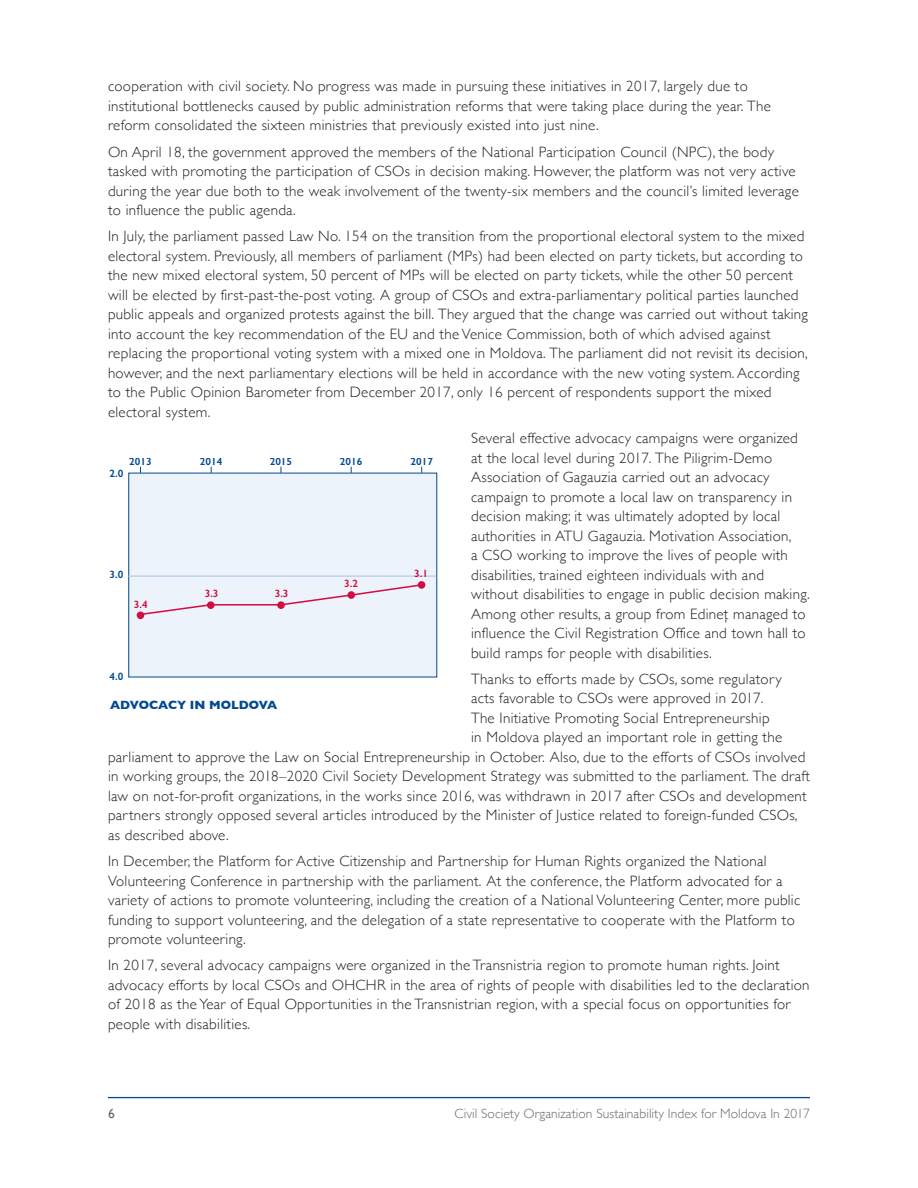
<style>
.page{position:relative;width:918px;height:1188px;background:#fff}
.page>*{position:absolute;margin:0;border:0;box-sizing:border-box;transform-origin:0 0}
.t1{font:300 15px/19.5px "Gill Sans";letter-spacing:.02em;color:#231f20}
.t2{font:300 13.5px "Gill Sans";letter-spacing:.005em;color:#69696c}
.t3{font:13.5px "Gill Sans";color:#69696c}
.t4{font:700 12.15px "Gill Sans";color:#014990}
.t5{font:600 10.65px "Gill Sans";color:#014990}
.t6{font:600 10.65px "Gill Sans";color:#d20d44}
</style>
<div class="page">
<hr style="left:108px;top:1097px;width:702px;height:1px;background:#014990">
<div style="left:129px;top:473px;width:308px;height:204px;background:#edf3fa"></div>
<hr style="left:129px;top:576px;width:307px;height:1px;background:#afcae9">
<svg style="left:139px;top:584px;width:281px;height:32px"></svg>
<div style="left:137px;top:612px;width:7px;height:7px;background:#d20d44;border-radius:50%"></div>
<div style="left:418px;top:581px;width:7px;height:8px;background:#d20d44;border-radius:50%"></div>
<div style="left:347px;top:591px;width:8px;height:8px;background:#d20d44;border-radius:50%"></div>
<div style="left:277px;top:601px;width:8px;height:8px;background:#d20d44;border-radius:50%"></div>
<div style="left:207px;top:601px;width:8px;height:8px;background:#d20d44;border-radius:50%"></div>
<p class="t1" style="left:108px;top:76px;width:664px">cooperation with civil society. No progress was made in pursuing these initiatives in 2017, largely due to institutional bottlenecks caused by public administration reforms that were taking place during the year. The reform consolidated the sixteen ministries that previously existed into just nine.</p>
<p class="t1" style="left:108px;top:141px;width:692px">On April 18, the government approved the members of the National Participation Council (NPC), the body tasked with promoting the participation of CSOs in decision making. However, the platform was not very active during the year due both to the weak involvement of the twenty-six members and the council’s limited leverage to influence the public agenda.</p>
<p class="t1" style="left:108px;top:226px;width:701px">In July, the parliament passed Law No. 154 on the transition from the proportional electoral system to the mixed electoral system. Previously, all members of parliament (MPs) had been elected on party tickets, but according to the new mixed electoral system, 50 percent of MPs will be elected on party tickets, while the other 50 percent will be elected by first-past-the-post voting. A group of CSOs and extra-parliamentary political parties launched public appeals and organized protests against the bill. They argued that the change was carried out without taking into account the key recommendation of the EU and the Venice Commission, both of which advised against replacing the proportional voting system with a mixed one in Moldova. The parliament did not revisit its decision, however, and the next parliamentary elections will be held in accordance with the new voting system. According to the Public Opinion Barometer from December 2017, only 16 percent of respondents support the mixed electoral system.</p>
<p class="t1" style="left:471px;top:428px;width:340px">Several effective advocacy campaigns were organized at the local level during 2017. The Piligrim-Demo Association of Gagauzia carried out an advocacy campaign to promote a local law on transparency in decision making; it was ultimately adopted by local authorities in ATU Gagauzia. Motivation Association,<br>a CSO working to improve the lives of people with disabilities, trained eighteen individuals with and without disabilities to engage in public decision making.<br>Among other results, a group from Edineț managed to influence the Civil Registration Office and town hall to build ramps for people with disabilities.</p>
<p class="t1" style="left:471px;top:669px;width:312px">Thanks to efforts made by CSOs, some regulatory</p>
<p class="t1" style="left:471px;top:688px;width:294px">acts favorable to CSOs were approved in 2017.</p>
<p class="t1" style="left:471px;top:708px;width:300px">The Initiative Promoting Social Entrepreneurship</p>
<p class="t1" style="left:471px;top:727px;width:313px">in Moldova played an important role in getting the</p>
<p class="t1" style="left:108px;top:747px;width:699px">parliament to approve the Law on Social Entrepreneurship in October. Also, due to the efforts of CSOs involved</p>
<p class="t1" style="left:108px;top:766px;width:704px">in working groups, the 2018–2020 Civil Society Development Strategy was submitted to the parliament. The draft</p>
<p class="t1" style="left:108px;top:786px;width:700px">law on not-for-profit organizations, in the works since 2016, was withdrawn in 2017 after CSOs and development</p>
<p class="t1" style="left:108px;top:805px;width:691px">partners strongly opposed several articles introduced by the Minister of Justice related to foreign-funded CSOs,</p>
<p class="t1" style="left:108px;top:825px;width:122px">as described above.</p>
<p class="t1" style="left:108px;top:851px;width:694px">In December, the Platform for Active Citizenship and Partnership for Human Rights organized the National Volunteering Conference in partnership with the parliament. At the conference, the Platform advocated for a variety of actions to promote volunteering, including the creation of a National Volunteering Center, more public funding to support volunteering, and the delegation of a state representative to cooperate with the Platform to promote volunteering.</p>
<p class="t1" style="left:108px;top:955px;width:703px">In 2017, several advocacy campaigns were organized in the Transnistria region to promote human rights. Joint advocacy efforts by local CSOs and OHCHR in the area of rights of people with disabilities led to the declaration of 2018 as the Year of Equal Opportunities in the Transnistrian region, with a special focus on opportunities for people with disabilities.</p>
<p class="t5" style="left:129px;top:455px;width:24px">2013</p>
<p class="t5" style="left:200px;top:455px;width:24px">2014</p>
<p class="t5" style="left:270px;top:455px;width:24px">2015</p>
<p class="t5" style="left:340px;top:455px;width:24px">2016</p>
<p class="t5" style="left:410px;top:455px;width:24px">2017</p>
<p class="t5" style="left:110px;top:466px;width:15px">2.0</p>
<p class="t6" style="left:414px;top:567px;width:15px">3.1</p>
<p class="t5" style="left:110px;top:568px;width:15px">3.0</p>
<p class="t6" style="left:344px;top:577px;width:15px">3.2</p>
<p class="t6" style="left:205px;top:587px;width:15px">3.3</p>
<p class="t6" style="left:275px;top:587px;width:15px">3.3</p>
<p class="t6" style="left:134px;top:598px;width:15px">3.4</p>
<p class="t5" style="left:110px;top:670px;width:15px">4.0</p>
<p class="t4" style="left:110px;top:695px;width:169px">ADVOCACY IN MOLDOVA</p>
<p class="t3" style="left:108px;top:1106px;width:8px">6</p>
<p class="t2" style="left:455px;top:1103px;width:357px">Civil Society Organization Sustainability Index for Moldova In 2017</p>
</div>
